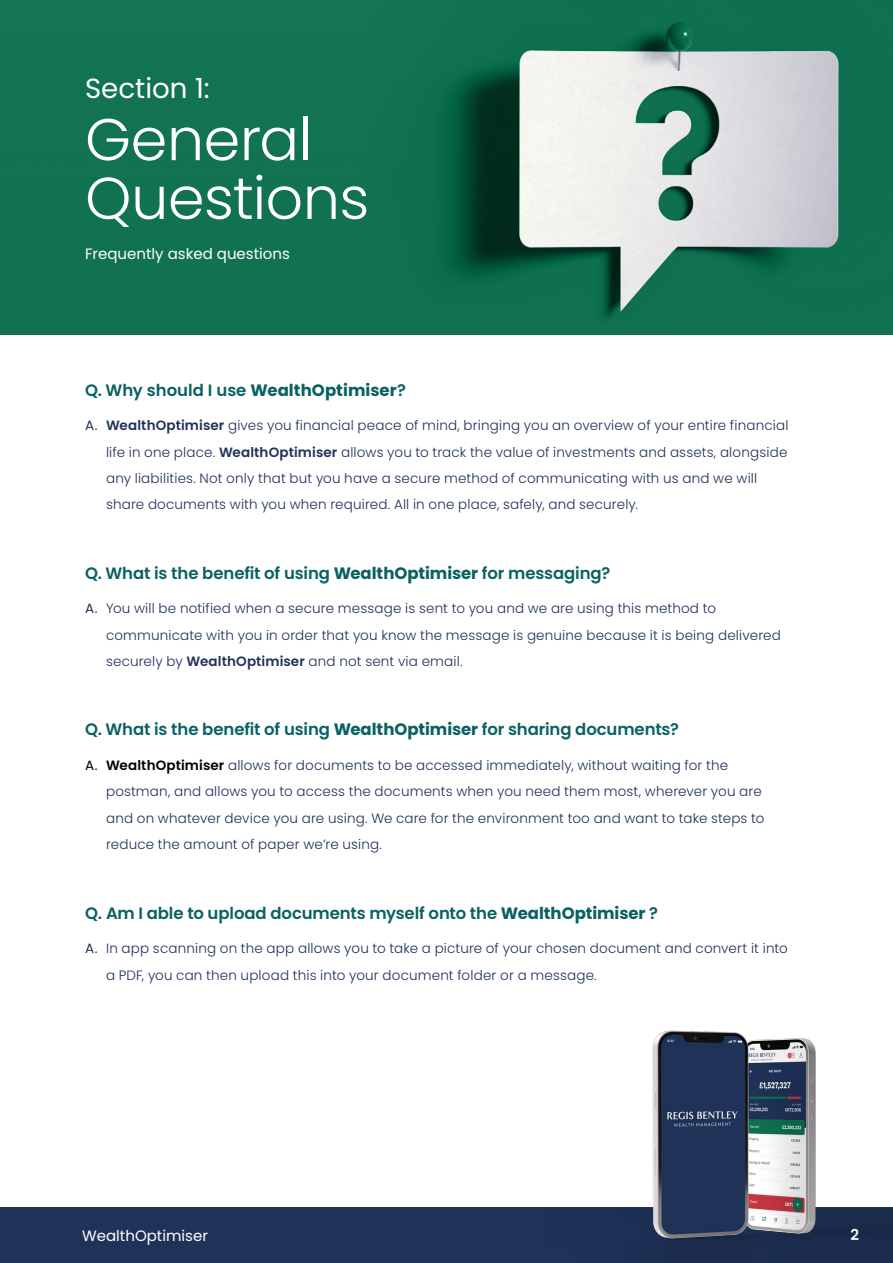
<style>
.page{position:relative;width:893px;height:1263px;background:#fff}
.page>*{position:absolute;margin:0;border:0;box-sizing:border-box;transform-origin:0 0}
.t1{font:300 58.8px/58.7px "Poppins";letter-spacing:-.01em;color:#fff}
.t2{font:27.75px "Poppins";color:#fff}
.t3{font:600 16.5px "Poppins";letter-spacing:-.005em;color:#0a6161}
.t4{font:15px "Poppins";color:#fff}
.t5{font:600 15px "Poppins";color:#fff}
.t6{font:300 13.5px/26.2px "Poppins";letter-spacing:.01em;color:#1f3258}
.s1{font-weight:700}
.s2{font-weight:400}
.s3{font-weight:600}
.s4{font-weight:400;color:#000}
.s5{font-weight:600;color:#000}
</style>
<div class="page">
<div style="left:0;top:1208px;width:893px;height:55px;background:#1f3258"></div>
<img style="left:634px;top:1030px;width:259px;height:233px">
<img style="left:0;top:0;width:893px;height:335px">
<h2 class="t2" style="left:85px;top:72px;width:126px">Section 1:</h2>
<h1 class="t1" style="left:85px;top:111px;width:286px">General<br>Questions</h1>
<p class="t4" style="left:85px;top:245px;width:206px">Frequently asked questions</p>
<p class="t3" style="left:85px;top:380px;width:322px">Q. Why should I use <span class="s1">WealthOptimiser</span>?</p>
<p class="t6" style="left:106px;top:413px;width:684px;text-indent:-21px"><span class="s2">A.</span> <span class="s3">WealthOptimiser</span> gives you financial peace of mind, bringing you an overview of your entire financial life in one place. <span class="s3">WealthOptimiser</span> allows you to track the value of investments and assets, alongside any liabilities. Not only that but you have a secure method of communicating with us and we will share documents with you when required. All in one place, safely, and securely.</p>
<p class="t3" style="left:85px;top:563px;width:527px">Q. What is the benefit of using <span class="s1">WealthOptimiser</span> for messaging?</p>
<p class="t6" style="left:106px;top:596px;width:676px;text-indent:-21px"><span class="s2">A.</span> You will be notified when a secure message is sent to you and we are using this method to communicate with you in order that you know the message is genuine because it is being delivered securely by <span class="s3">WealthOptimiser</span> and not sent via email.</p>
<p class="t3" style="left:85px;top:720px;width:595px">Q. What is the benefit of using <span class="s1">WealthOptimiser</span> for sharing documents?</p>
<p class="t6" style="left:106px;top:752px;width:660px;text-indent:-21px"><span class="s4">A.</span> <span class="s5">WealthOptimiser</span> allows for documents to be accessed immediately, without waiting for the postman, and allows you to access the documents when you need them most, wherever you are and on whatever device you are using. We care for the environment too and want to take steps to reduce the amount of paper we’re using.</p>
<p class="t3" style="left:85px;top:903px;width:575px">Q. Am I able to upload documents myself onto the <span class="s1">WealthOptimiser</span> ?</p>
<p class="t6" style="left:106px;top:935px;width:683px;text-indent:-21px"><span class="s2">A.</span> In app scanning on the app allows you to take a picture of your chosen document and convert it into a PDF, you can then upload this into your document folder or a message.</p>
<p class="t4" style="left:82px;top:1226px;width:127px">WealthOptimiser</p>
<p class="t5" style="left:850px;top:1226px;width:10px">2</p>
</div>
